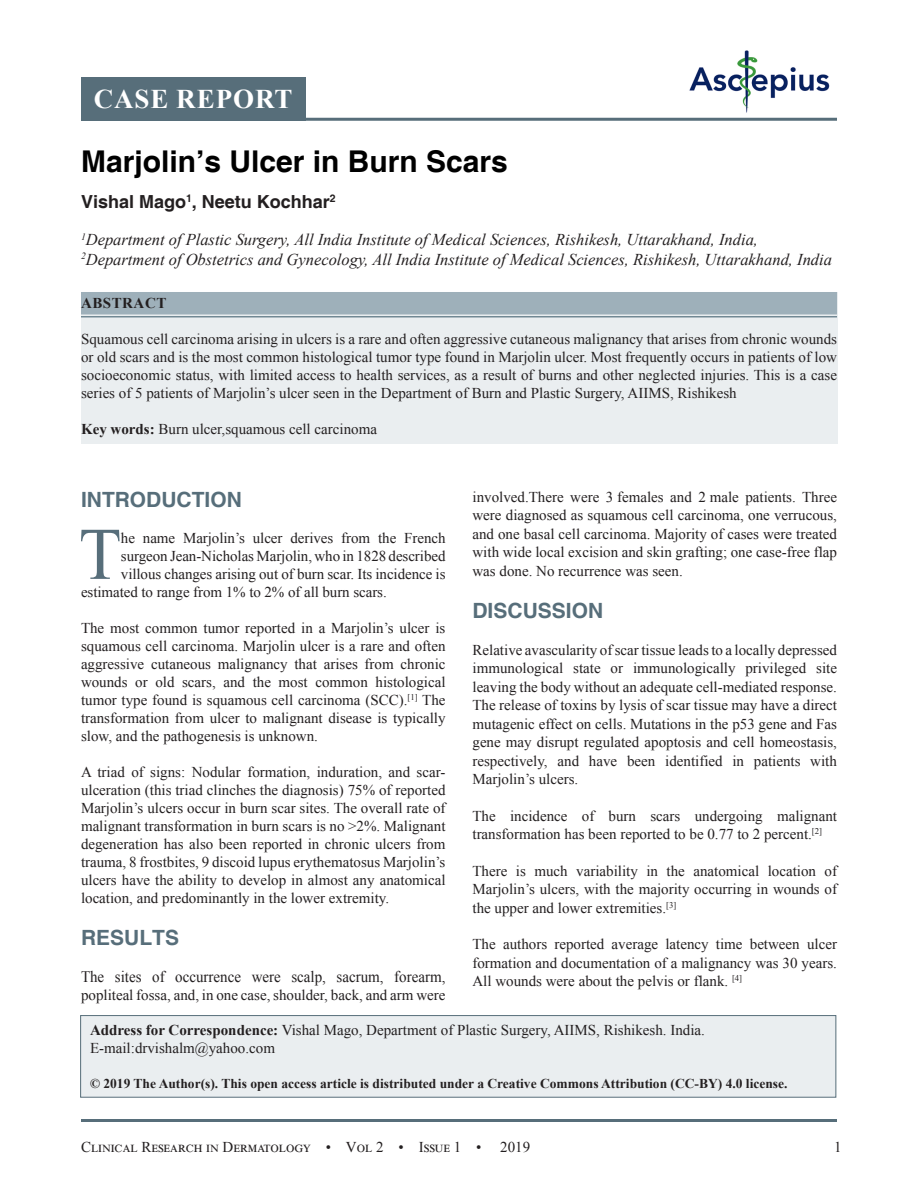
<style>
.page{position:relative;width:918px;height:1188px;background:#fff}
.page>*{position:absolute;margin:0;border:0;box-sizing:border-box;transform-origin:0 0}
.DROP_CAP_TX{font:74.1px "Times New Roman";color:#576e7a;scale:.94 1}
.AT{font:700 30px "Helvetica";color:#000}
.AH{font:700 27px "Times New Roman";letter-spacing:.035em;color:#fff}
.t1{font:700 21px "Helvetica";color:#576e7a}
.AU{font:700 18px "Helvetica";color:#231f20}
.AFF{font:italic 16.5px/19.5px "Times New Roman";color:#231f20}
.TX{font:16.05px "Times New Roman";color:#231f20;scale:.94 1}
.TX-2{font:15px/18.5px "Times New Roman";color:#231f20;text-align:justify}
.ABS_1{font:15px/18px "Times New Roman";color:#231f20;text-align:justify}
.DROP_CAP_TX-2{font:15px "Times New Roman";letter-spacing:-.005em;color:#231f20}
.HTC{font:15px/18px "Times New Roman";color:#231f20}
.KWD{font:15px "Times New Roman";color:#231f20}
.ABSH{font:700 15px "Times New Roman";letter-spacing:.035em;color:#231f20}
.CR{font:700 13.5px "Times New Roman";color:#231f20}
.s1{font-weight:700}
</style>
<div class="page">
<hr style="left:81px;top:1119px;width:756px;height:3px;background:#576e7a">
<img style="left:689px;top:50px;width:141px;height:63px">
<div style="left:81px;top:77px;width:224px;height:44px;background:#576e7a"></div>
<hr style="left:81px;top:118px;width:756px;height:3px;background:#576e7a">
<div style="left:81px;top:292px;width:756px;height:151px;background:#eaeef0"></div>
<div style="left:81px;top:292px;width:756px;height:22px;background:#9eb0ba"></div>
<hr style="left:81px;top:316px;width:756px;height:1px;background:#718893">
<div style="left:81px;top:1016px;width:755px;height:81px;background:#eaeef0"></div>
<div style="left:80px;top:1015px;width:756px;height:83px;border:1px solid #576e7a"></div>
<p class="AH" style="left:94px;top:79px;width:200px">CASE REPORT</p>
<p class="AT" style="left:81px;top:143px;width:428px">Marjolin’s Ulcer in Burn Scars</p>
<p class="AU" style="left:81px;top:191px;width:256px">Vishal Mago<sup>1</sup>, Neetu Kochhar<sup>2</sup></p>
<p class="AFF" style="left:81px;top:230px;width:753px"><sup>1</sup>Department of Plastic Surgery, All India Institute of Medical Sciences, Rishikesh, Uttarakhand, India,<br><sup>2</sup>Department of Obstetrics and Gynecology, All India Institute of Medical Sciences, Rishikesh, Uttarakhand, India</p>
<p class="ABSH" style="left:81px;top:293px;width:87px">ABSTRACT</p>
<p class="ABS_1" style="left:81px;top:330px;width:758px">Squamous cell carcinoma arising in ulcers is a rare and often aggressive cutaneous malignancy that arises from chronic wounds or old scars and is the most common histological tumor type found in Marjolin ulcer. Most frequently occurs in patients of low socioeconomic status, with limited access to health services, as a result of burns and other neglected injuries. This is a case series of 5 patients of Marjolin’s ulcer seen in the Department of Burn and Plastic Surgery, AIIMS, Rishikesh</p>
<p class="KWD" style="left:81px;top:419px;width:298px"><span class="s1">Key words:</span> Burn ulcer,squamous cell carcinoma</p>
<h1 class="t1" style="left:81px;top:487px;width:162px">INTRODUCTION</h1>
<p class="DROP_CAP_TX" style="left:79px;top:502px;width:47px">T</p>
<p class="DROP_CAP_TX-2" style="left:121px;top:527px;width:326px">he name Marjolin’s ulcer derives from the French</p>
<p class="DROP_CAP_TX-2" style="left:121px;top:545px;width:326px">surgeon Jean-Nicholas Marjolin, who in 1828 described</p>
<p class="DROP_CAP_TX-2" style="left:121px;top:563px;width:326px">villous changes arising out of burn scar. Its incidence is</p>
<p class="DROP_CAP_TX-2" style="left:81px;top:581px;width:307px">estimated to range from 1% to 2% of all burn scars.</p>
<p class="TX-2" style="left:81px;top:618px;width:366px;line-height:18px">The most common tumor reported in a Marjolin’s ulcer is squamous cell carcinoma. Marjolin ulcer is a rare and often aggressive cutaneous malignancy that arises from chronic wounds or old scars, and the most common histological tumor type found is squamous cell carcinoma (SCC).<sup>[1]</sup> The transformation from ulcer to malignant disease is typically slow, and the pathogenesis is unknown.</p>
<p class="TX-2" style="left:81px;top:762px;width:366px;line-height:18px">A triad of signs: Nodular formation, induration, and scar&shy;ulceration (this triad clinches the diagnosis) 75% of reported Marjolin’s ulcers occur in burn scar sites. The overall rate of malignant transformation in burn scars is no &gt;2%. Malignant degeneration has also been reported in chronic ulcers from trauma, 8 frostbites, 9 discoid lupus erythematosus Marjolin’s ulcers have the ability to develop in almost any anatomical location, and predominantly in the lower extremity.</p>
<h1 class="t1" style="left:81px;top:925px;width:100px">RESULTS</h1>
<p class="TX" style="left:81px;top:965px;width:389px">The sites of occurrence were scalp, sacrum, forearm,</p>
<p class="TX-2" style="left:81px;top:985px;width:366px">popliteal fossa, and, in one case, shoulder, back, and arm were</p>
<p class="TX-2" style="left:472px;top:487px;width:366px">involved.There were 3 females and 2 male patients. Three were diagnosed as squamous cell carcinoma, one verrucous, and one basal cell carcinoma. Majority of cases were treated with wide local excision and skin grafting; one case-free flap was done. No recurrence was seen.</p>
<h1 class="t1" style="left:472px;top:598px;width:132px">DISCUSSION</h1>
<p class="TX-2" style="left:472px;top:640px;width:366px">Relative avascularity of scar tissue leads to a locally depressed immunological state or immunologically privileged site leaving the body without an adequate cell-mediated response.<br>The release of toxins by lysis of scar tissue may have a direct mutagenic effect on cells. Mutations in the p53 gene and Fas gene may disrupt regulated apoptosis and cell homeostasis, respectively, and have been identified in patients with Marjolin’s ulcers.</p>
<p class="TX-2" style="left:472px;top:806px;width:366px">The incidence of burn scars undergoing malignant transformation has been reported to be 0.77 to 2 percent.<sup>[2]</sup></p>
<p class="TX-2" style="left:472px;top:861px;width:366px">There is much variability in the anatomical location of Marjolin’s ulcers, with the majority occurring in wounds of the upper and lower extremities.<sup>[3]</sup></p>
<p class="TX-2" style="left:472px;top:935px;width:366px">The authors reported average latency time between ulcer formation and documentation of a malignancy was 30 years.<br>All wounds were about the pelvis or flank. <sup>[4]</sup></p>
<p class="HTC" style="left:90px;top:1021px;width:617px"><span class="s1">Address for Correspondence:</span> Vishal Mago, Department of Plastic Surgery, AIIMS, Rishikesh. India.<br>E-mail:drvishalm@yahoo.com</p>
<p class="CR" style="left:90px;top:1074px;width:699px">© 2019 The Author(s). This open access article is distributed under a Creative Commons Attribution (CC-BY) 4.0 license.</p>
<p class="ABS_1" style="left:81px;top:1137px;width:402px">Clinical Research in Dermatology • Vol 2 • Issue 1 •</p>
<p class="ABS_1" style="left:500px;top:1137px;width:31px">2019</p>
<p class="ABS_1" style="left:834px;top:1137px;width:9px">1</p>
</div>
